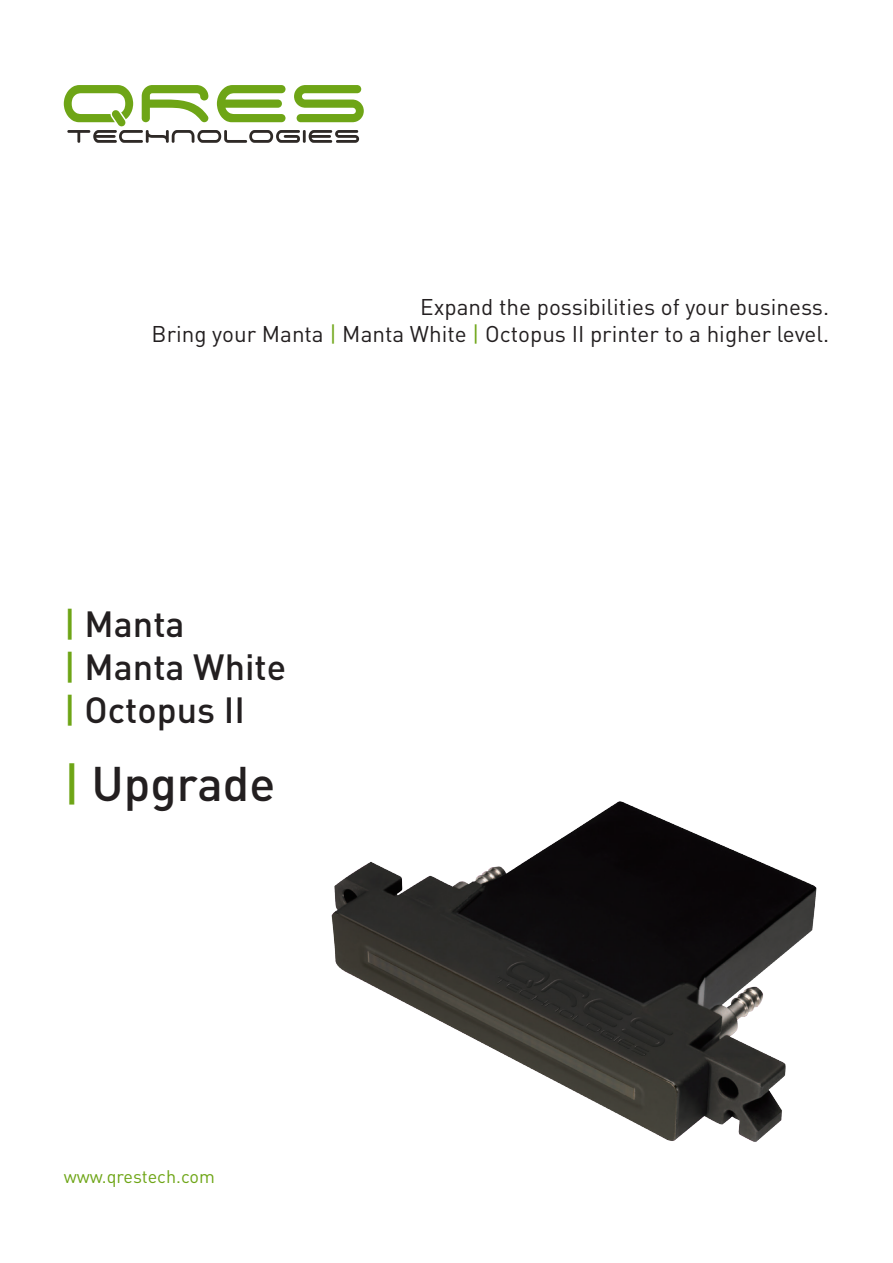
<style>
.page{position:relative;width:893px;height:1263px;background:#fff}
.page>*{position:absolute;margin:0;border:0;box-sizing:border-box;transform-origin:0 0}
.t1{font:500 48px "DIN Pro";color:#231f20}
.t2{font:500 36px "DIN Pro";color:#231f20}
.t3{font:22.5px "DIN Pro";color:#231f20}
.t4{font:18px "DIN Pro";color:#6ea516}
.s1{color:#6ea516}
</style>
<div class="page">
<svg style="left:64px;top:85px;width:300px;height:58px"></svg>
<img style="left:331px;top:801px;width:486px;height:341px">
<p class="t3" style="left:420px;top:291px;width:410px">Expand the possibilities of your business.</p>
<p class="t3" style="left:152px;top:318px;width:679px">Bring your Manta <span class="s1">|</span> Manta White <span class="s1">|</span> Octopus II printer to a higher level.</p>
<p class="t2" style="left:64px;top:599px;width:122px"><span class="s1">|</span> Manta</p>
<p class="t2" style="left:64px;top:642px;width:224px"><span class="s1">|</span> Manta White</p>
<p class="t2" style="left:64px;top:686px;width:183px"><span class="s1">|</span> Octopus II</p>
<p class="t1" style="left:64px;top:751px;width:213px"><span class="s1">|</span> Upgrade</p>
<p class="t4" style="left:64px;top:1164px;width:153px">www.qrestech.com</p>
</div>
